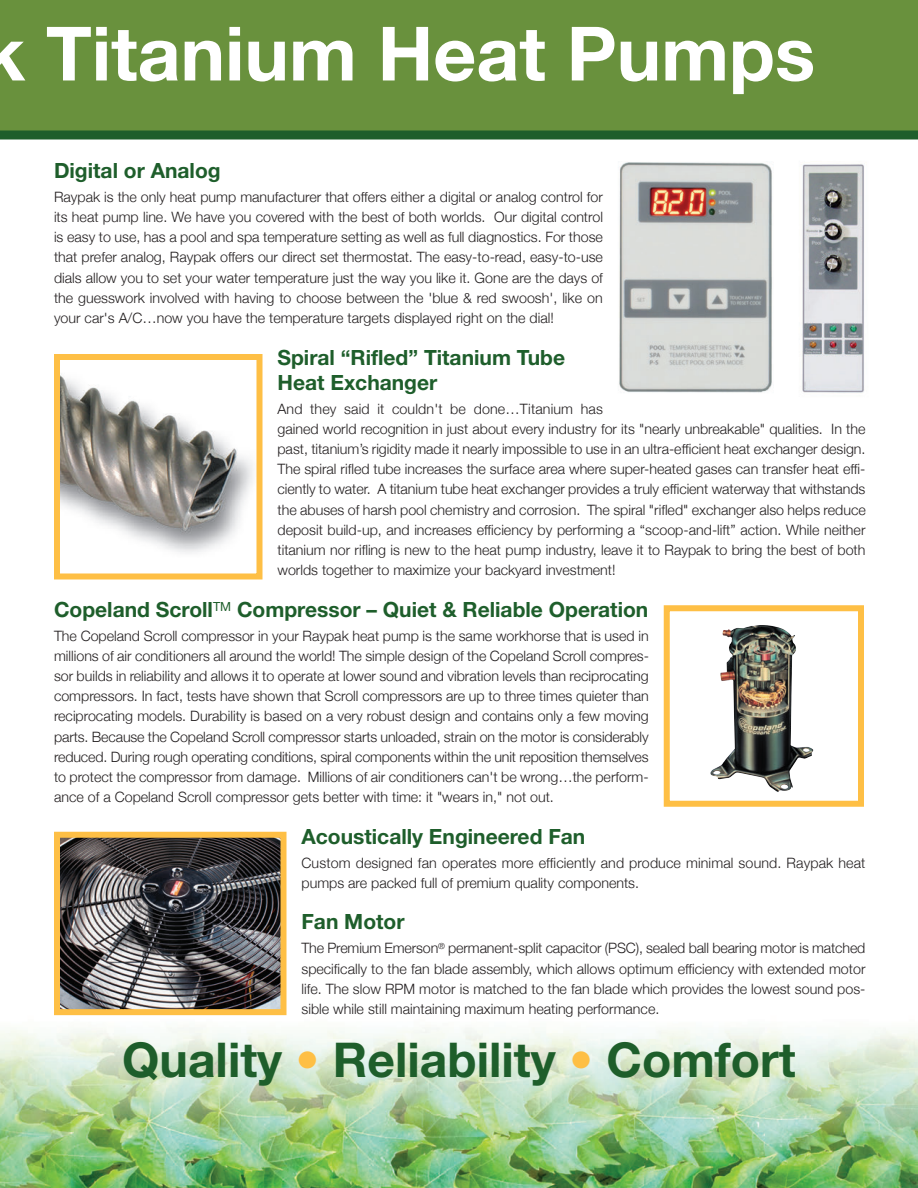
<style>
.page{position:relative;width:918px;height:1188px;background:#fff}
.page>*{position:absolute;margin:0;border:0;box-sizing:border-box;transform-origin:0 0}
.t1{font:700 75px "Helvetica Neue LT";color:#fff}
.t2{font:700 48px "Helvetica Neue LT";color:#1e5e2b}
.t3{font:700 21px/25.2px "Helvetica Neue LT";color:#1e5e2b}
.t4{font:300 14.25px/20.2px "Helvetica Neue";color:#231f20;text-align:justify}
.s1{color:#febf45}
</style>
<div class="page">
<div style="left:0;top:0;width:918px;height:133px;background:#69913d"></div>
<img style="left:0;top:1015px;width:918px;height:173px">
<img style="left:619px;top:162px;width:153px;height:231px">
<img style="left:802px;top:164px;width:62px;height:229px">
<img style="left:710px;top:625px;width:103px;height:167px">
<div style="left:664px;top:605px;width:200px;height:202px;border:6px solid #febf45"></div>
<img style="left:61px;top:839px;width:219px;height:169px">
<div style="left:54px;top:832px;width:233px;height:183px;border:6px solid #febf45"></div>
<img style="left:61px;top:376px;width:192px;height:177px">
<div style="left:54px;top:354px;width:208px;height:225px;border:6px solid #febf45"></div>
<div style="left:0;top:130px;width:918px;height:10px;background:#1e5e2b"></div>
<h1 class="t1" style="left:-18px;top:27px;width:835px">k Titanium Heat Pumps</h1>
<h3 class="t3" style="left:54px;top:160px;width:168px">Digital or Analog</h3>
<p class="t4" style="left:54px;top:186px;width:551px">Raypak is the only heat pump manufacturer that offers either a digital or analog control for its heat pump line. We have you covered with the best of both worlds. Our digital control is easy to use, has a pool and spa temperature setting as well as full diagnostics. For those that prefer analog, Raypak offers our direct set thermostat. The easy-to-read, easy-to-use dials allow you to set your water temperature just the way you like it. Gone are the days of the guesswork involved with having to choose between the 'blue &amp; red swoosh', like on your car's A/C…now you have the temperature targets displayed right on the dial!</p>
<h3 class="t3" style="left:278px;top:346px;width:289px">Spiral “Rifled” Titanium Tube<br>Heat Exchanger</h3>
<p class="t4" style="left:278px;top:398px;width:590px;text-align:left">And they said it couldn't be done…Titanium has<br>gained world recognition in just about every industry for its "nearly unbreakable" qualities. In the past, titanium’s rigidity made it nearly impossible to use in an ultra-efficient heat exchanger design.<br>The spiral rifled tube increases the surface area where super-heated gases can transfer heat effi&shy;ciently to water. A titanium tube heat exchanger provides a truly efficient waterway that withstands the abuses of harsh pool chemistry and corrosion. The spiral "rifled" exchanger also helps reduce deposit build-up, and increases efficiency by performing a “scoop-and-lift” action. While neither titanium nor rifling is new to the heat pump industry, leave it to Raypak to bring the best of both worlds together to maximize your backyard investment!</p>
<h3 class="t3" style="left:54px;top:599px;width:596px">Copeland Scroll<sup>TM</sup> Compressor – Quiet &amp; Reliable Operation</h3>
<p class="t4" style="left:54px;top:625px;width:597px">The Copeland Scroll compressor in your Raypak heat pump is the same workhorse that is used in millions of air conditioners all around the world! The simple design of the Copeland Scroll compres&shy;sor builds in reliability and allows it to operate at lower sound and vibration levels than reciprocating compressors. In fact, tests have shown that Scroll compressors are up to three times quieter than reciprocating models. Durability is based on a very robust design and contains only a few moving parts. Because the Copeland Scroll compressor starts unloaded, strain on the motor is considerably reduced. During rough operating conditions, spiral components within the unit reposition themselves to protect the compressor from damage. Millions of air conditioners can't be wrong…the perform&shy;ance of a Copeland Scroll compressor gets better with time: it "wears in," not out.</p>
<h3 class="t3" style="left:302px;top:825px;width:285px">Acoustically Engineered Fan</h3>
<p class="t4" style="left:302px;top:852px;width:566px">Custom designed fan operates more efficiently and produce minimal sound. Raypak heat pumps are packed full of premium quality components.</p>
<h3 class="t3" style="left:302px;top:911px;width:105px">Fan Motor</h3>
<p class="t4" style="left:302px;top:938px;width:566px">The Premium Emerson<sup>®</sup> permanent-split capacitor (PSC), sealed ball bearing motor is matched specifically to the fan blade assembly, which allows optimum efficiency with extended motor life. The slow RPM motor is matched to the fan blade which provides the lowest sound pos&shy;sible while still maintaining maximum heating performance.</p>
<h2 class="t2" style="left:122px;top:1042px;width:675px">Quality <span class="s1">•</span> Reliability <span class="s1">•</span> Comfort</h2>
</div>
